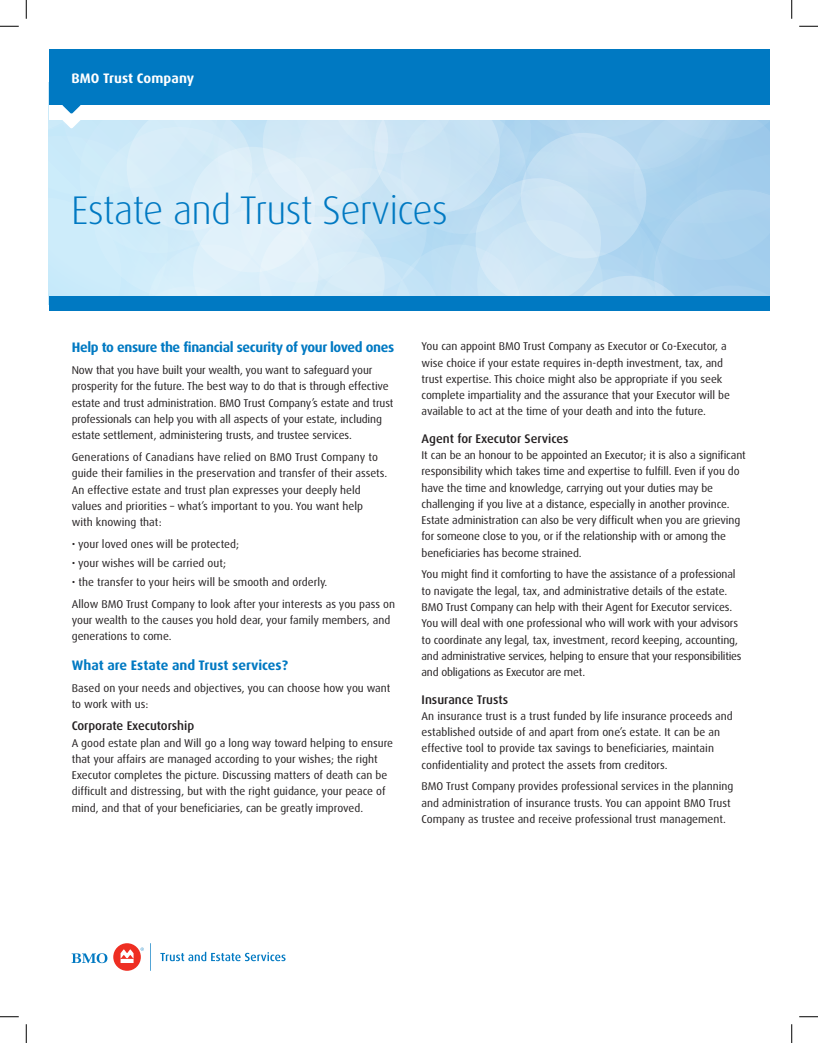
<style>
.page{position:relative;width:818px;height:1043px;background:#fff}
.page>*{position:absolute;margin:0;border:0;box-sizing:border-box;transform-origin:0 0}
.Cover_Title{font:300 40px "Dax Pro";letter-spacing:-.02em;color:#0079c2}
.Paragraph_Headline{font:700 13.75px "Dax Pro";letter-spacing:-.025em;color:#0079c2}
.Body_Copy{font:700 13.75px "Dax Pro";color:#0079c2}
.Line_of_Business{font:700 13.75px "Dax Pro";letter-spacing:.005em;color:#fff}
.Body_Copy-2{font:500 12.5px "Dax Pro";letter-spacing:-.005em;color:#231f20}
.Body_Copy-3{font:11.25px/16.2px "Dax Pro";letter-spacing:-.005em;color:#231f20}
</style>
<div class="page">
<div style="left:49px;top:49px;width:720px;height:56px;background:#0079c2"></div>
<svg style="left:49px;top:105px;width:720px;height:191px;background:#cbe5f5"></svg>
<div style="left:49px;top:296px;width:720px;height:15px;background:#0079c2"></div>
<svg style="left:72px;top:953px;width:35px;height:10px"></svg>
<div style="left:113px;top:943px;width:28px;height:27px;background:#ee2e22;border-radius:50%"></div>
<svg style="left:150px;top:943px;width:1px;height:27px"></svg>
<svg style="left:120px;top:949px;width:13px;height:14px"></svg>
<svg style="left:160px;top:951px;width:125px;height:10px"></svg>
<svg style="left:0;top:25px;width:19px;height:2px"></svg>
<svg style="left:799px;top:25px;width:19px;height:2px"></svg>
<svg style="left:0;top:1016px;width:19px;height:1px"></svg>
<svg style="left:799px;top:1016px;width:19px;height:1px"></svg>
<svg style="left:25px;top:0;width:2px;height:19px"></svg>
<svg style="left:25px;top:1024px;width:2px;height:18px"></svg>
<svg style="left:791px;top:0;width:1px;height:19px"></svg>
<svg style="left:791px;top:1024px;width:1px;height:18px"></svg>
<p class="Line_of_Business" style="left:71px;top:69px;width:124px">BMO Trust Company</p>
<p class="Cover_Title" style="left:71px;top:184px;width:378px">Estate and Trust Services</p>
<p class="Paragraph_Headline" style="left:72px;top:338px;width:324px">Help to ensure the financial security of your loved ones</p>
<p class="Body_Copy-3" style="left:72px;top:362px;width:323px">Now that you have built your wealth, you want to safeguard your prosperity for the future. The best way to do that is through effective estate and trust administration. BMO Trust Company’s estate and trust professionals can help you with all aspects of your estate, including estate settlement, administering trusts, and trustee services.</p>
<p class="Body_Copy-3" style="left:72px;top:449px;width:317px">Generations of Canadians have relied on BMO Trust Company to guide their families in the preservation and transfer of their assets.<br>An effective estate and trust plan expresses your deeply held values and priorities – what’s important to you. You want help<br>with knowing that:</p>
<p class="Body_Copy-3" style="left:72px;top:536px;width:169px">• your loved ones will be protected;</p>
<p class="Body_Copy-3" style="left:72px;top:555px;width:156px">• your wishes will be carried out;</p>
<p class="Body_Copy-3" style="left:72px;top:574px;width:257px">• the transfer to your heirs will be smooth and orderly.</p>
<p class="Body_Copy-3" style="left:72px;top:595px;width:325px">Allow BMO Trust Company to look after your interests as you pass on your wealth to the causes you hold dear, your family members, and generations to come.</p>
<p class="Body_Copy" style="left:72px;top:656px;width:218px">What are Estate and Trust services?</p>
<p class="Body_Copy-3" style="left:72px;top:680px;width:320px">Based on your needs and objectives, you can choose how you want to work with us:</p>
<p class="Body_Copy-2" style="left:72px;top:718px;width:124px">Corporate Executorship</p>
<p class="Body_Copy-3" style="left:72px;top:734px;width:323px">A good estate plan and Will go a long way toward helping to ensure that your affairs are managed according to your wishes; the right Executor completes the picture. Discussing matters of death can be difficult and distressing, but with the right guidance, your peace of mind, and that of your beneficiaries, can be greatly improved.</p>
<p class="Body_Copy-3" style="left:421px;top:338px;width:310px">You can appoint BMO Trust Company as Executor or Co-Executor, a wise choice if your estate requires in-depth investment, tax, and trust expertise. This choice might also be appropriate if you seek complete impartiality and the assurance that your Executor will be available to act at the time of your death and into the future.</p>
<p class="Body_Copy-2" style="left:421px;top:430px;width:148px">Agent for Executor Services</p>
<p class="Body_Copy-3" style="left:421px;top:447px;width:326px">It can be an honour to be appointed an Executor; it is also a significant responsibility which takes time and expertise to fulfill. Even if you do have the time and knowledge, carrying out your duties may be challenging if you live at a distance, especially in another province.<br>Estate administration can also be very difficult when you are grieving for someone close to you, or if the relationship with or among the beneficiaries has become strained.</p>
<p class="Body_Copy-3" style="left:421px;top:566px;width:321px">You might find it comforting to have the assistance of a professional to navigate the legal, tax, and administrative details of the estate.<br>BMO Trust Company can help with their Agent for Executor services.<br>You will deal with one professional who will work with your advisors to coordinate any legal, tax, investment, record keeping, accounting, and administrative services, helping to ensure that your responsibilities and obligations as Executor are met.</p>
<p class="Body_Copy-2" style="left:421px;top:691px;width:88px">Insurance Trusts</p>
<p class="Body_Copy-3" style="left:421px;top:707px;width:313px">An insurance trust is a trust funded by life insurance proceeds and established outside of and apart from one’s estate. It can be an effective tool to provide tax savings to beneficiaries, maintain confidentiality and protect the assets from creditors.</p>
<p class="Body_Copy-3" style="left:421px;top:778px;width:313px">BMO Trust Company provides professional services in the planning and administration of insurance trusts. You can appoint BMO Trust<br>Company as trustee and receive professional trust management.</p>
</div>
